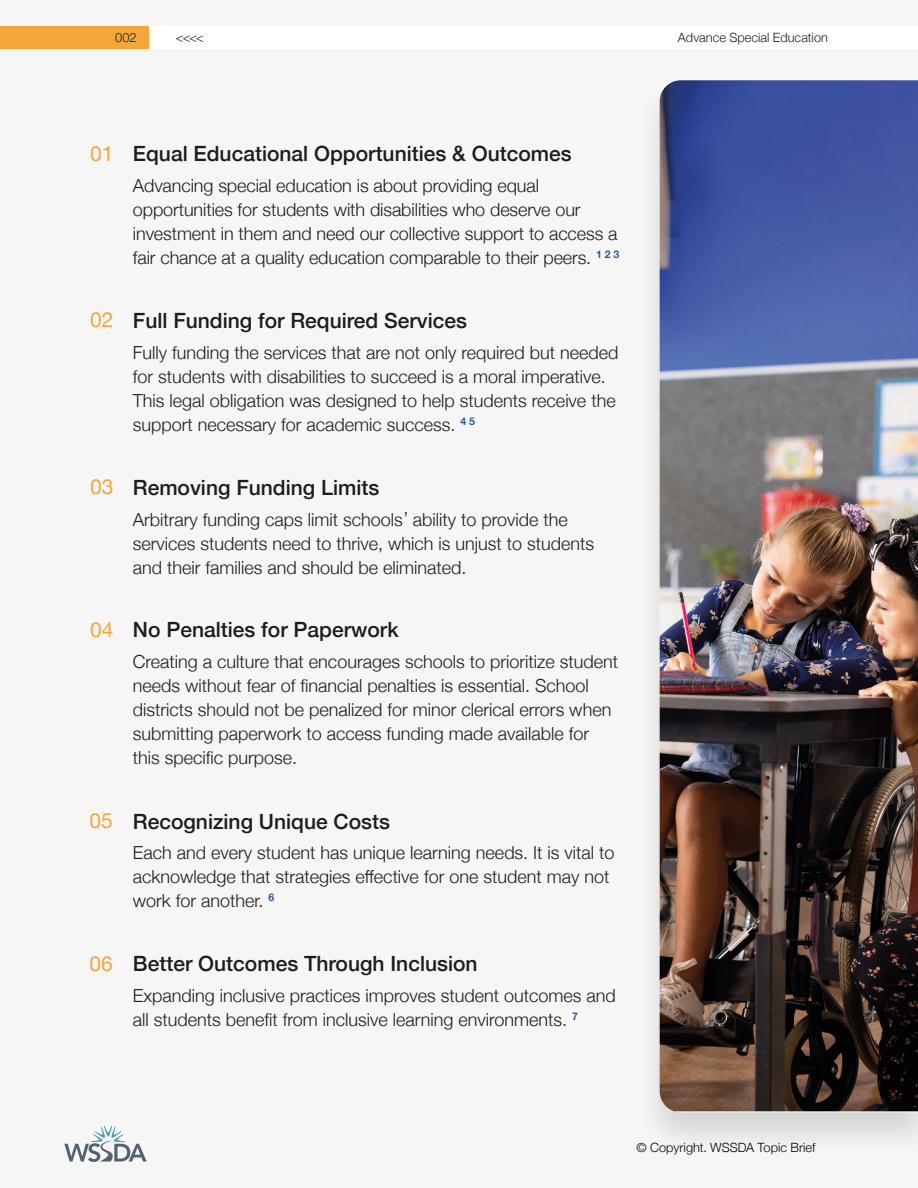
<style>
.page{position:relative;width:918px;height:1188px;background:#f6f6f6}
.page>*{position:absolute;margin:0;border:0;box-sizing:border-box;transform-origin:0 0}
.t1{font:500 21px "Helvetica Neue";color:#1d1d1b}
.t2{font:21px "Helvetica Neue";color:#f3a73b}
.t3{font:300 18px/24px "Helvetica Neue";color:#1d1d1b}
.Copy_Text_08_14_Left{font:300 12.75px "Helvetica Neue";letter-spacing:.005em;color:#020304}
.Copy_Text_08_14_Right{font:300 12.75px "Helvetica Neue";letter-spacing:.005em;color:#1d1d1b}
.Copy_Text_08_14_Left-2{font:300 12.75px "Helvetica Neue";color:#1d1d1b}
</style>
<div class="page">
<div style="left:636px;top:78px;width:282px;height:1080px;background:#1d1d1b;opacity:.15"></div>
<img style="left:660px;top:80px;width:258px;height:1031px">
<svg style="left:64px;top:1126px;width:83px;height:36px"></svg>
<div style="left:0;top:26px;width:149px;height:23px;background:#f3a73b"></div>
<div style="left:149px;top:26px;width:769px;height:23px;background:#fff"></div>
<p class="Copy_Text_08_14_Left-2" style="left:115px;top:28px;width:23px">002</p>
<p class="Copy_Text_08_14_Left-2" style="left:176px;top:28px;width:29px">&lt;&lt;&lt;&lt;</p>
<p class="Copy_Text_08_14_Right" style="left:678px;top:28px;width:152px">Advance Special Education</p>
<p class="t2" style="left:90px;top:138px;width:25px">01</p>
<p class="t1" style="left:133px;top:137px;width:440px">Equal Educational Opportunities &amp; Outcomes</p>
<p class="t3" style="left:133px;top:172px;width:488px">Advancing special education is about providing equal opportunities for students with disabilities who deserve our investment in them and need our collective support to access a fair chance at a quality education comparable to their peers. <sup>1</sup> <sup>2</sup> <sup>3</sup></p>
<p class="t2" style="left:90px;top:305px;width:25px">02</p>
<p class="t1" style="left:133px;top:304px;width:336px">Full Funding for Required Services</p>
<p class="t3" style="left:133px;top:339px;width:487px">Fully funding the services that are not only required but needed for students with disabilities to succeed is a moral imperative.<br>This legal obligation was designed to help students receive the support necessary for academic success. <sup>4</sup> <sup>5</sup></p>
<p class="t2" style="left:90px;top:472px;width:25px">03</p>
<p class="t1" style="left:133px;top:470px;width:248px">Removing Funding Limits</p>
<p class="t3" style="left:133px;top:506px;width:463px">Arbitrary funding caps limit schools ability to provide the services students need to thrive, which is unjust to students and their families and should be eliminated.</p>
<p class="t3" style="left:403px;top:495px;width:7px">‚</p>
<p class="t2" style="left:90px;top:614px;width:25px">04</p>
<p class="t1" style="left:133px;top:613px;width:267px">No Penalties for Paperwork</p>
<p class="t3" style="left:133px;top:648px;width:487px">Creating a culture that encourages schools to prioritize student needs without fear of financial penalties is essential. School districts should not be penalized for minor clerical errors when submitting paperwork to access funding made available for this specific purpose.</p>
<p class="t2" style="left:90px;top:805px;width:25px">05</p>
<p class="t1" style="left:133px;top:804px;width:259px">Recognizing Unique Costs</p>
<p class="t3" style="left:133px;top:840px;width:483px">Each and every student has unique learning needs. It is vital to acknowledge that strategies effective for one student may not work for another. <sup>6</sup></p>
<p class="t2" style="left:90px;top:948px;width:25px">06</p>
<p class="t1" style="left:133px;top:947px;width:346px">Better Outcomes Through Inclusion</p>
<p class="t3" style="left:133px;top:982px;width:485px">Expanding inclusive practices improves student outcomes and all students benefit from inclusive learning environments. <sup>7</sup></p>
<p class="Copy_Text_08_14_Left" style="left:637px;top:1138px;width:180px">© Copyright. WSSDA Topic Brief</p>
</div>
